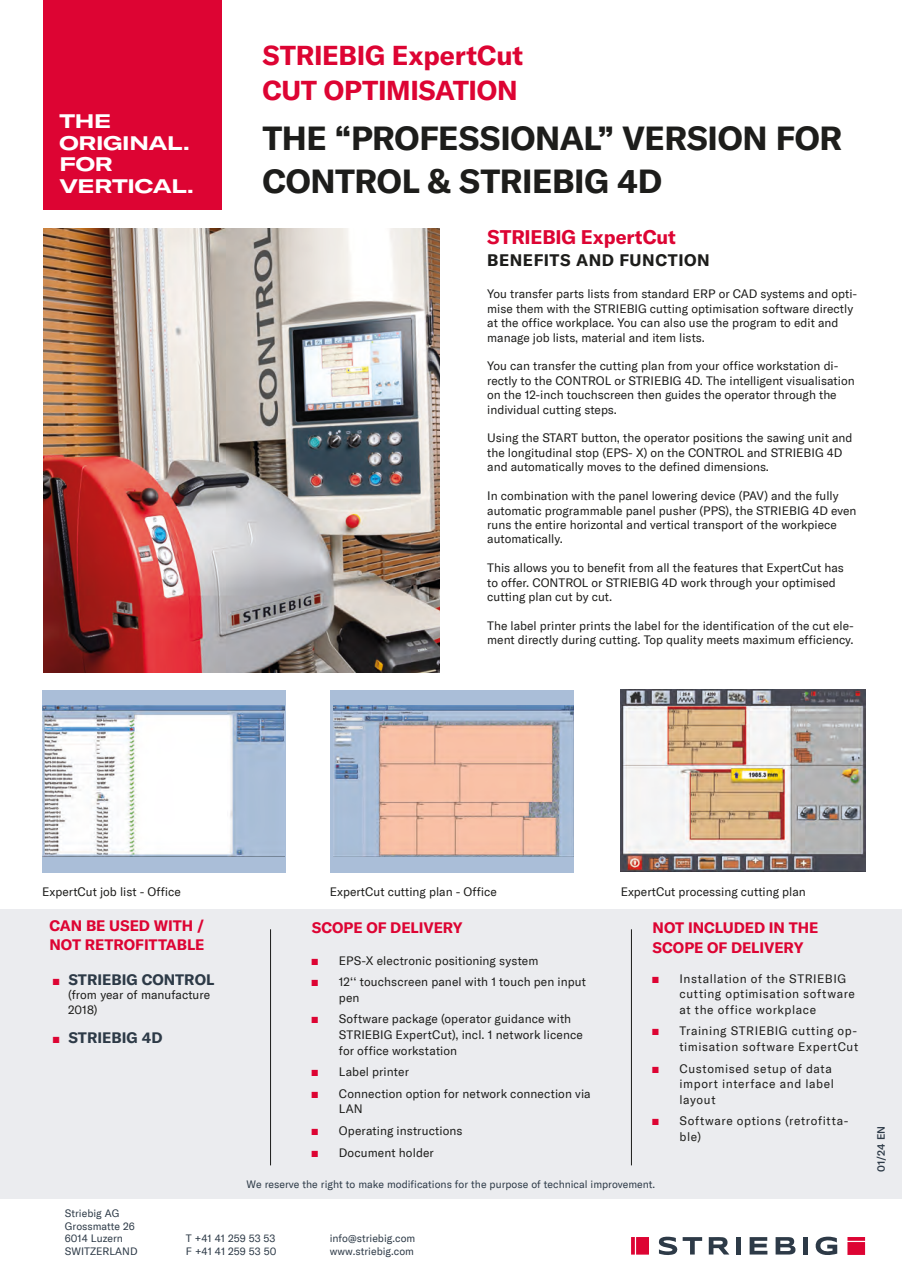
<style>
.page{position:relative;width:902px;height:1272px;background:#fff}
.page>*{position:absolute;margin:0;border:0;box-sizing:border-box;transform-origin:0 0}
.t1{font:700 33px/42.9px "GT America";letter-spacing:-.01em;color:#1d1d1b}
.t2{font:700 27px "GT America";letter-spacing:-.01em;color:#dd0433}
.t3{font:700 19.5px "GT America";letter-spacing:-.005em;color:#dd0433}
.t4{font:19.35px/21.6px "GT America Exp Bd";letter-spacing:-.02em;color:#fff}
.t5{font:700 16.5px "GT America";letter-spacing:.035em;color:#1d1d1b}
.t6{font:700 15px/19.5px "GT America";letter-spacing:-.005em;color:#dd0433}
.t7{font:700 15px "GT America";color:#2d3a47}
.t8{font:12px/14.4px "GT America";color:#1d1d1b}
.t9{font:12px/15.6px "GT America";letter-spacing:.045em;color:#1d1d1b}
.t10{font:12px/15.6px "GT America";letter-spacing:.05em;color:#1d1d1b}
.t11{font:12px "Basier Square";color:#dd0433}
.t12{font:10.5px/12.6px "GT America";color:#2d3a47}
.t13{font:500 10.5px "GT America";color:#2d3a47}
.s1{font-family:"Basier Square";font-weight:400;font-size:12px;color:#dd0433}
</style>
<div class="page">
<div style="left:0;top:909px;width:901px;height:289px;background:#ebecef"></div>
<hr style="left:270px;top:929px;width:1px;height:236px;background:#1d1d1b">
<hr style="left:631px;top:929px;width:1px;height:236px;background:#1d1d1b">
<div style="left:44px;top:0;width:178px;height:209px;background:#dd0433"></div>
<img style="left:620px;top:689px;width:244px;height:182px">
<svg style="left:631px;top:1237px;width:18px;height:17px"></svg>
<svg style="left:847px;top:1237px;width:18px;height:17px"></svg>
<svg style="left:658px;top:1236px;width:44px;height:18px"></svg>
<svg style="left:708px;top:1237px;width:21px;height:17px"></svg>
<hr style="left:736px;top:1236px;width:4px;height:18px;background:#2d3a47">
<svg style="left:749px;top:1237px;width:18px;height:17px"></svg>
<svg style="left:775px;top:1237px;width:20px;height:17px"></svg>
<hr style="left:803px;top:1236px;width:4px;height:18px;background:#2d3a47">
<svg style="left:815px;top:1236px;width:22px;height:18px"></svg>
<img style="left:44px;top:228px;width:395px;height:445px">
<div style="left:330px;top:689px;width:243px;height:183px;background:#aabed8"></div>
<div style="left:42px;top:689px;width:244px;height:183px;background:#aabed8"></div>
<img style="left:43px;top:705px;width:241px;height:151px">
<img style="left:333px;top:705px;width:240px;height:151px">
<h2 class="t2" style="left:262px;top:38px;width:262px">STRIEBIG ExpertCut</h2>
<h3 class="t4" style="left:59px;top:110px;width:136px">THE<br>ORIGINAL.<br>FOR<br>VERTICAL.</h3>
<h2 class="t2" style="left:262px;top:73px;width:257px">CUT OPTIMISATION</h2>
<h1 class="t1" style="left:262px;top:116px;width:581px">THE “PROFESSIONAL” VERSION FOR<br>CONTROL &amp; STRIEBIG 4D</h1>
<h3 class="t3" style="left:487px;top:225px;width:190px">STRIEBIG ExpertCut</h3>
<h3 class="t5" style="left:487px;top:250px;width:224px">BENEFITS AND FUNCTION</h3>
<p class="t8" style="left:487px;top:287px;width:371px">You transfer parts lists from standard ERP or CAD systems and opti&shy;mise them with the STRIEBIG cutting optimisation software directly at the office workplace. You can also use the program to edit and manage job lists, material and item lists.</p>
<p class="t8" style="left:487px;top:359px;width:369px">You can transfer the cutting plan from your office workstation di&shy;rectly to the CONTROL or STRIEBIG 4D. The intelligent visualisation on the 12-inch touchscreen then guides the operator through the individual cutting steps.</p>
<p class="t8" style="left:487px;top:431px;width:366px">Using the START button, the operator positions the sawing unit and the longitudinal stop (EPS- X) on the CONTROL and STRIEBIG 4D and automatically moves to the defined dimensions.</p>
<p class="t8" style="left:487px;top:488px;width:371px">In combination with the panel lowering device (PAV) and the fully automatic programmable panel pusher (PPS), the STRIEBIG 4D even runs the entire horizontal and vertical transport of the workpiece automatically.</p>
<p class="t8" style="left:487px;top:560px;width:358px">This allows you to benefit from all the features that ExpertCut has to offer. CONTROL or STRIEBIG 4D work through your optimised cutting plan cut by cut.</p>
<p class="t8" style="left:487px;top:618px;width:368px">The label printer prints the label for the identification of the cut ele&shy;ment directly during cutting. Top quality meets maximum efficiency.</p>
<p class="t8" style="left:330px;top:884px;width:168px">ExpertCut cutting plan - Office</p>
<p class="t8" style="left:42px;top:884px;width:140px">ExpertCut job list - Office</p>
<p class="t8" style="left:620px;top:884px;width:187px">ExpertCut processing cutting plan</p>
<p class="t6" style="left:49px;top:915px;width:156px">CAN BE USED WITH /<br>NOT RETROFITTABLE</p>
<p class="t6" style="left:312px;top:918px;width:152px">SCOPE OF DELIVERY</p>
<p class="t6" style="left:652px;top:918px;width:167px">NOT INCLUDED IN THE<br>SCOPE OF DELIVERY</p>
<p class="t7" style="left:53px;top:970px;width:163px"><span class="s1">◼</span> STRIEBIG CONTROL</p>
<p class="t8" style="left:68px;top:987px;width:144px">(from year of manufacture<br>2018)</p>
<p class="t7" style="left:53px;top:1028px;width:111px"><span class="s1">◼</span> STRIEBIG 4D</p>
<p class="t11" style="left:312px;top:952px;width:8px">◼</p>
<p class="t8" style="left:339px;top:953px;width:201px">EPS-X electronic positioning system</p>
<p class="t11" style="left:312px;top:974px;width:8px">◼</p>
<p class="t8" style="left:339px;top:974px;width:249px;line-height:15.6px">12‘‘ touchscreen panel with 1 touch pen input pen</p>
<p class="t11" style="left:312px;top:1011px;width:8px">◼</p>
<p class="t8" style="left:339px;top:1011px;width:246px;line-height:15.6px">Software package (operator guidance with<br>STRIEBIG ExpertCut), incl. 1 network licence for office workstation</p>
<p class="t11" style="left:312px;top:1064px;width:8px">◼</p>
<p class="t8" style="left:339px;top:1064px;width:72px">Label printer</p>
<p class="t11" style="left:312px;top:1086px;width:8px">◼</p>
<p class="t8" style="left:339px;top:1085px;width:253px;line-height:15.6px">Connection option for network connection via<br>LAN</p>
<p class="t11" style="left:312px;top:1123px;width:8px">◼</p>
<p class="t8" style="left:339px;top:1123px;width:125px">Operating instructions</p>
<p class="t11" style="left:312px;top:1144px;width:8px">◼</p>
<p class="t8" style="left:339px;top:1145px;width:96px">Document holder</p>
<p class="t11" style="left:652px;top:970px;width:8px">◼</p>
<p class="t9" style="left:679px;top:970px;width:177px">Installation of the STRIEBIG cutting optimisation software at the office workplace</p>
<p class="t11" style="left:652px;top:1023px;width:8px">◼</p>
<p class="t9" style="left:679px;top:1023px;width:180px">Training STRIEBIG cutting op&shy;timisation software ExpertCut</p>
<p class="t11" style="left:652px;top:1060px;width:8px">◼</p>
<p class="t10" style="left:679px;top:1060px;width:156px">Customised setup of data import interface and label layout</p>
<p class="t11" style="left:652px;top:1113px;width:8px">◼</p>
<p class="t10" style="left:679px;top:1113px;width:170px">Software options (retrofitta&shy;ble)</p>
<p class="t13" style="left:874px;top:1171px;width:47px;rotate:-90deg">01/24 EN</p>
<p class="t12" style="left:65px;top:1207px;width:74px">Striebig AG<br>Grossmatte 26<br>6014 Luzern<br>SWITZERLAND</p>
<p class="t12" style="left:246px;top:1177px;width:410px">We reserve the right to make modifications for the purpose of technical improvement.</p>
<p class="t12" style="left:186px;top:1232px;width:92px">T +41 41 259 53 53<br>F +41 41 259 53 50</p>
<p class="t12" style="left:330px;top:1232px;width:87px">info@striebig.com www.striebig.com</p>
</div>
